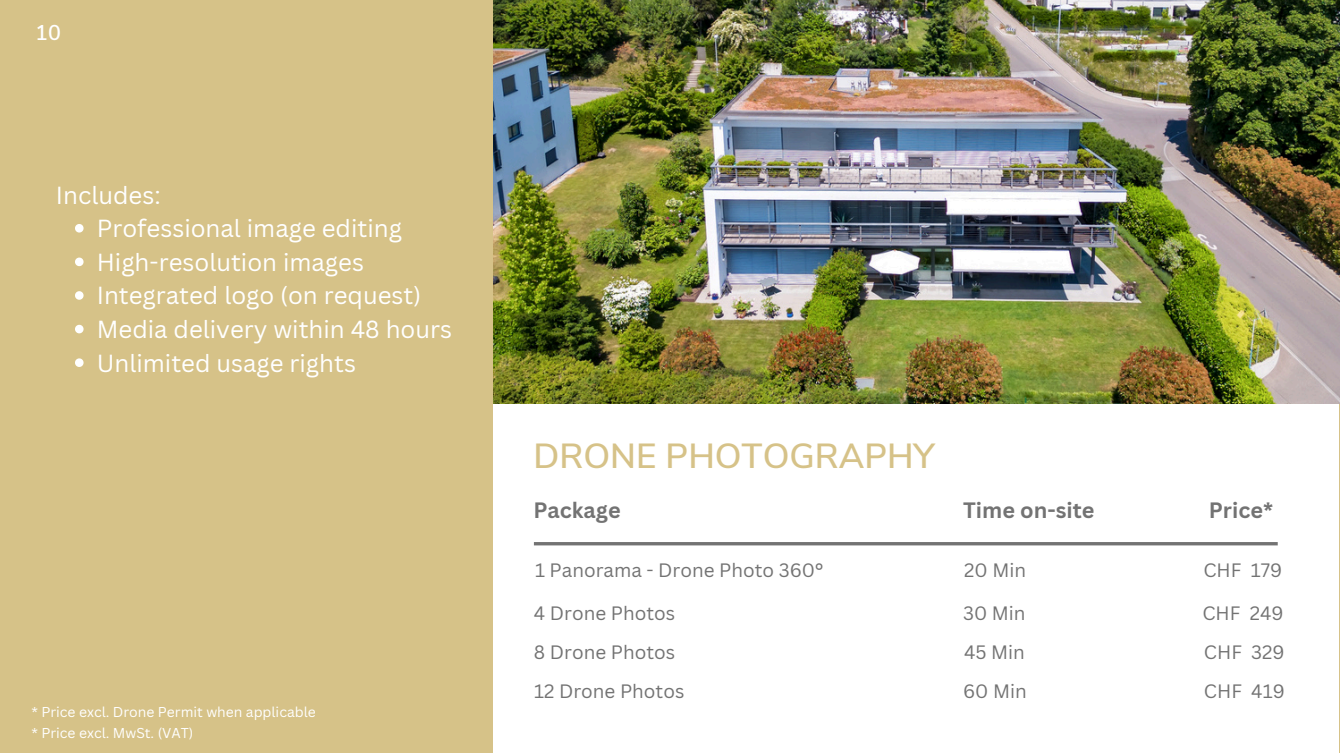
<style>
.page{position:relative;width:1340px;height:753px;background:#d6c288}
.page>*{position:absolute;margin:0;border:0;box-sizing:border-box;transform-origin:0 0}
.t1{font:600 34.88px "Nunito Sans";color:#d6c288}
.t2{font:24.07px "Canva Sans";color:#fff}
.t3{font:700 21.6px "Canva Sans";color:#737373}
.t4{font:600 21.38px "Nunito Sans";color:#fff}
.t5{font:18.9px "Canva Sans";color:#737373}
.t6{font:13.95px "Canva Sans";color:#fff}
</style>
<div class="page">
<div style="left:494px;top:327px;width:845px;height:426px;background:#fff"></div>
<hr style="left:534px;top:542px;width:744px;height:3px;background:#737373">
<img style="left:494px;top:0;width:846px;height:403px">
<svg style="left:75px;top:224px;width:9px;height:8px"></svg>
<svg style="left:75px;top:257px;width:9px;height:9px"></svg>
<svg style="left:75px;top:291px;width:9px;height:9px"></svg>
<svg style="left:75px;top:325px;width:9px;height:8px"></svg>
<svg style="left:75px;top:358px;width:9px;height:9px"></svg>
<h5 class="t4" style="left:35px;top:19px;width:27px">10</h5>
<p class="t2" style="left:56px;top:178px;width:106px">Includes:</p>
<p class="t2" style="left:97px;top:211px;width:307px">Professional image editing</p>
<p class="t2" style="left:97px;top:245px;width:269px">High-resolution images</p>
<p class="t2" style="left:97px;top:279px;width:326px">Integrated logo (on request)</p>
<h2 class="t2" style="left:97px;top:312px;width:357px">Media delivery within 48 hours</h2>
<p class="t2" style="left:97px;top:346px;width:261px">Unlimited usage rights</p>
<h5 class="t6" style="left:31px;top:702px;width:286px">* Price excl. Drone Permit when applicable</h5>
<h5 class="t6" style="left:31px;top:723px;width:164px">* Price excl. MwSt. (VAT)</h5>
<p class="t1" style="left:533px;top:432px;width:403px">DRONE PHOTOGRAPHY</p>
<p class="t3" style="left:533px;top:495px;width:89px">Package</p>
<p class="t3" style="left:963px;top:495px;width:133px">Time on-site</p>
<h1 class="t3" style="left:1209px;top:495px;width:66px">Price*</h1>
<h4 class="t5" style="left:535px;top:556px;width:290px">1 Panorama - Drone Photo 360°</h4>
<h5 class="t5" style="left:964px;top:556px;width:63px">20 Min</h5>
<h4 class="t5" style="left:1203px;top:556px;width:80px">CHF 179</h4>
<p class="t5" style="left:534px;top:599px;width:143px">4 Drone Photos</p>
<p class="t5" style="left:1202px;top:599px;width:83px">CHF 249</p>
<h5 class="t5" style="left:963px;top:599px;width:64px">30 Min</h5>
<h5 class="t5" style="left:964px;top:638px;width:62px">45 Min</h5>
<h5 class="t5" style="left:963px;top:678px;width:65px">60 Min</h5>
<h3 class="t5" style="left:534px;top:638px;width:143px">8 Drone Photos</h3>
<h3 class="t5" style="left:534px;top:677px;width:152px">12 Drone Photos</h3>
<h3 class="t5" style="left:1204px;top:638px;width:82px">CHF 329</h3>
<p class="t5" style="left:1204px;top:677px;width:82px">CHF 419</p>
</div>
